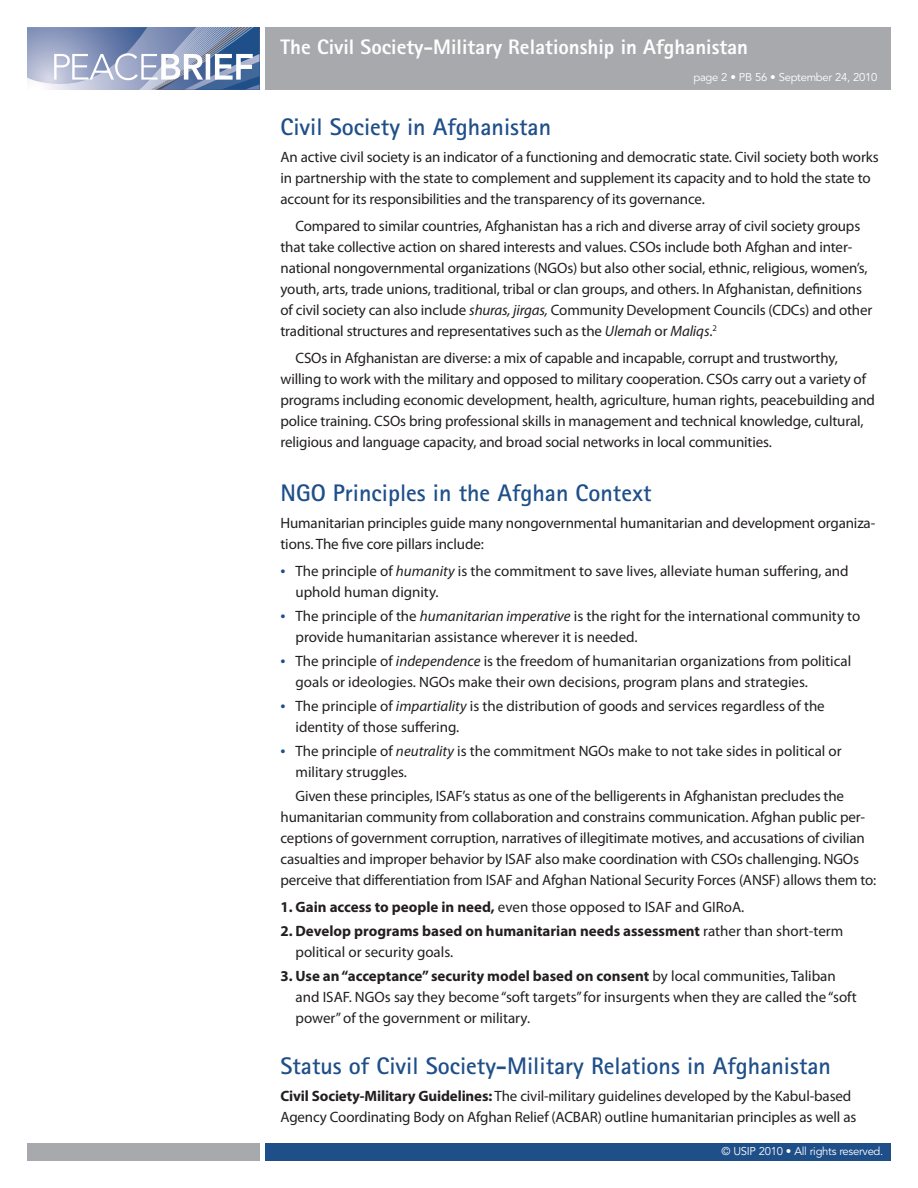
<style>
.page{position:relative;width:918px;height:1188px;background:#fff}
.page>*{position:absolute;margin:0;border:0;box-sizing:border-box;transform-origin:0 0}
.A1_head{font:700 24px "Rotis Sans Serif";color:#1f4f89}
.Title_backpage{font:800 21px "Rotis Sans Serif";color:#fff}
.bodytext_indent{font:15px/21px "Myriad Pro";letter-spacing:-.01em;color:#231f20}
.Bullet_Level1{font:15px/21px "Myriad Pro";color:#231f20}
.bodytext{font:15px/21px "Myriad Pro";letter-spacing:-.01em;color:#231f20}
.Bullet_Level1-2{font:700 15px/21px "Myriad Pro";color:#231f20}
.About_the_Report_-_D{font:11.25px "Avenir LT Std";letter-spacing:-.025em;color:#fff}
.s1{font-style:italic}
.s2{font-size:18px;color:#1f4f89}
.s3{font-weight:700}
.s4{font-weight:400}
</style>
<div class="page">
<div style="left:265px;top:1143px;width:626px;height:18px;background:#1f4f89"></div>
<div style="left:27px;top:1143px;width:233px;height:18px;background:#a8a9ad"></div>
<div style="left:265px;top:27px;width:626px;height:63px;background:#a8a9ad"></div>
<svg style="left:27px;top:27px;width:233px;height:63px;background:#94a2c2"></svg>
<p class="Title_backpage" style="left:280px;top:34px;width:469px">The Civil Society-Military Relationship in Afghanistan</p>
<p class="About_the_Report_-_D" style="left:693px;top:71px;width:185px">page 2 • PB 56 • September 24, 2010</p>
<p class="A1_head" style="left:280px;top:112px;width:272px">Civil Society in Afghanistan</p>
<p class="bodytext" style="left:280px;top:146px;width:600px">An active civil society is an indicator of a functioning and democratic state. Civil society both works in partnership with the state to complement and supplement its capacity and to hold the state to account for its responsibilities and the transparency of its governance.</p>
<p class="bodytext_indent" style="left:280px;top:215px;width:593px;text-indent:15px">Compared to similar countries, Afghanistan has a rich and diverse array of civil society groups that take collective action on shared interests and values. CSOs include both Afghan and inter&shy;national nongovernmental organizations (NGOs) but also other social, ethnic, religious, women’s, youth, arts, trade unions, traditional, tribal or clan groups, and others. In Afghanistan, definitions of civil society can also include <span class="s1">shuras, jirgas,</span> Community Development Councils (CDCs) and other traditional structures and representatives such as the <span class="s1">Ulemah</span> or <span class="s1">Maliqs</span>.<sup>2</sup></p>
<p class="bodytext_indent" style="left:280px;top:347px;width:596px;text-indent:15px">CSOs in Afghanistan are diverse: a mix of capable and incapable, corrupt and trustworthy, willing to work with the military and opposed to military cooperation. CSOs carry out a variety of programs including economic development, health, agriculture, human rights, peacebuilding and police training. CSOs bring professional skills in management and technical knowledge, cultural, religious and language capacity, and broad social networks in local communities.</p>
<p class="A1_head" style="left:280px;top:478px;width:373px">NGO Principles in the Afghan Context</p>
<p class="bodytext" style="left:280px;top:512px;width:596px">Humanitarian principles guide many nongovernmental humanitarian and development organiza&shy;tions. The five core pillars include:</p>
<p class="Bullet_Level1" style="left:296px;top:560px;width:555px;text-indent:-15px"><span class="s2">•</span> The principle of <span class="s1">humanity</span> is the commitment to save lives, alleviate human suffering, and uphold human dignity.</p>
<p class="Bullet_Level1" style="left:296px;top:605px;width:566px;text-indent:-15px"><span class="s2">•</span> The principle of the <span class="s1">humanitarian imperative</span> is the right for the international community to provide humanitarian assistance wherever it is needed.</p>
<p class="Bullet_Level1" style="left:296px;top:650px;width:557px;text-indent:-15px"><span class="s2">•</span> The principle of <span class="s1">independence</span> is the freedom of humanitarian organizations from political goals or ideologies. NGOs make their own decisions, program plans and strategies.</p>
<p class="Bullet_Level1" style="left:296px;top:695px;width:531px;text-indent:-15px"><span class="s2">•</span> The principle of <span class="s1">impartiality</span> is the distribution of goods and services regardless of the identity of those suffering.</p>
<p class="Bullet_Level1" style="left:296px;top:740px;width:548px;text-indent:-15px"><span class="s2">•</span> The principle of <span class="s1">neutrality</span> is the commitment NGOs make to not take sides in political or military struggles.</p>
<p class="bodytext_indent" style="left:280px;top:785px;width:597px;text-indent:15px">Given these principles, ISAF’s status as one of the belligerents in Afghanistan precludes the humanitarian community from collaboration and constrains communication. Afghan public per&shy;ceptions of government corruption, narratives of illegitimate motives, and accusations of civilian casualties and improper behavior by ISAF also make coordination with CSOs challenging. NGOs perceive that differentiation from ISAF and Afghan National Security Forces (ANSF) allows them to:</p>
<p class="Bullet_Level1" style="left:280px;top:896px;width:465px"><span class="s3">1. Gain access to people in need,</span> even those opposed to ISAF and GIRoA.</p>
<p class="Bullet_Level1-2" style="left:296px;top:920px;width:549px;text-indent:-15px">2. Develop programs based on humanitarian needs assessment <span class="s4">rather than short-term political or security goals.</span></p>
<p class="Bullet_Level1" style="left:296px;top:965px;width:563px;text-indent:-15px"><span class="s3">3. Use an “acceptance” security model based on consent</span> by local communities, Taliban and ISAF. NGOs say they become “soft targets” for insurgents when they are called the “soft power” of the government or military.</p>
<p class="A1_head" style="left:280px;top:1051px;width:552px">Status of Civil Society-Military Relations in Afghanistan</p>
<p class="bodytext" style="left:280px;top:1085px;width:577px"><span class="s3">Civil Society-Military Guidelines:</span> The civil-military guidelines developed by the Kabul-based<br>Agency Coordinating Body on Afghan Relief (ACBAR) outline humanitarian principles as well as</p>
<p class="About_the_Report_-_D" style="left:722px;top:1145px;width:163px">© USIP 2010 • All rights reserved.</p>
</div>
